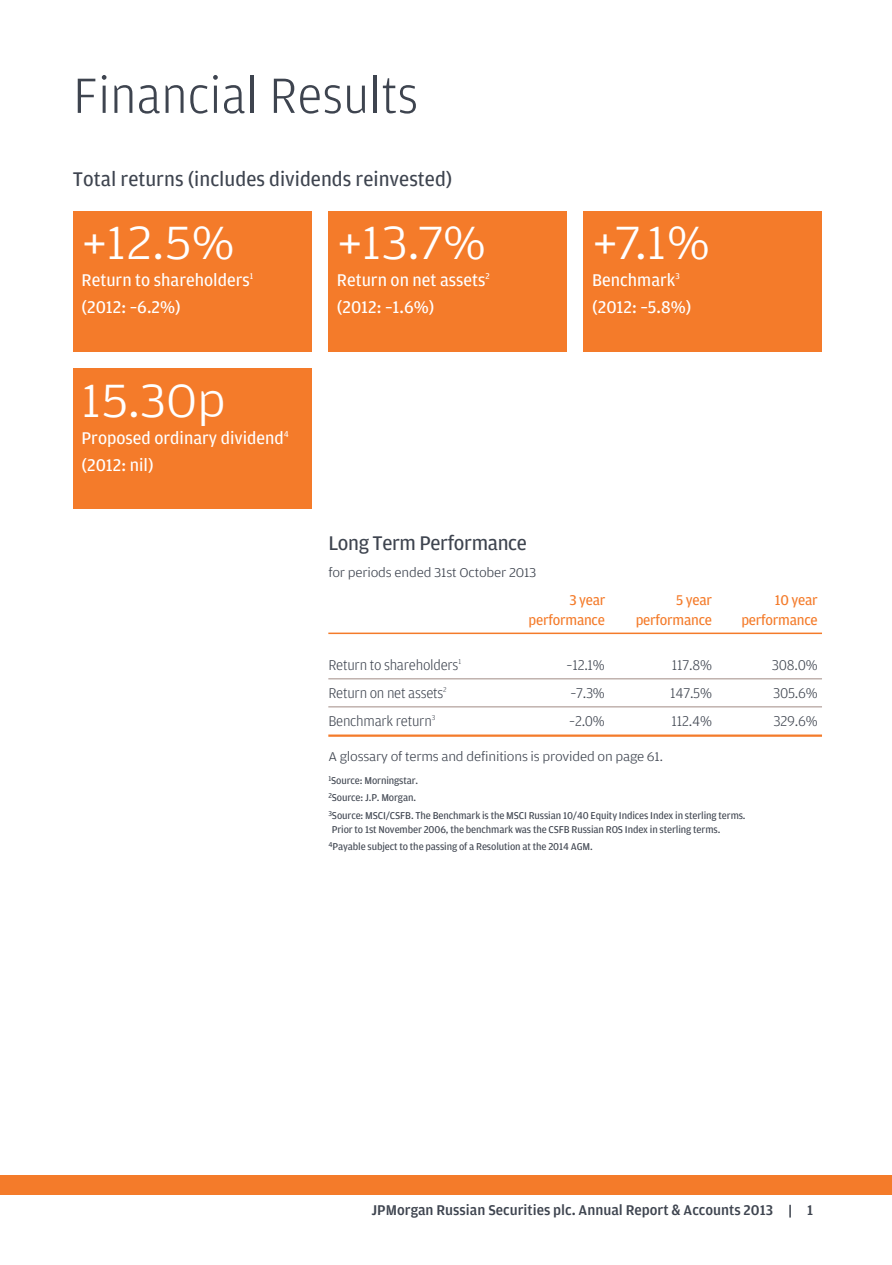
<style>
.page{position:relative;width:892px;height:1265px;background:#fff}
.page>*{position:absolute;margin:0;border:0;box-sizing:border-box;transform-origin:0 0}
.t1{font:300 52.5px "Amplitude";color:#3e444f}
.t2{font:300 49.5px "Amplitude Wide";color:#fff}
.t3{font:21px "Amplitude";color:#3e444f}
.t4{font:18px/27px "Amplitude";color:#fff}
.t5{font:300 15px "Amplitude";letter-spacing:-.015em;color:#3e444f}
.t6{font:500 15px "Amplitude";color:#3e444f}
.t7{font:15px "Amplitude";letter-spacing:-.015em;color:#f47b2a}
.t8{font:300 13.5px "Amplitude Wide";letter-spacing:-.015em;color:#3e444f}
.t9{font:10.5px/17.7px "Amplitude";letter-spacing:-.01em;color:#3e444f}
</style>
<div class="page">
<svg style="left:789px;top:1204px;width:1px;height:13px"></svg>
<div style="left:1px;top:1174px;width:890px;height:19px;background:#f47b2a"></div>
<div style="left:73px;top:211px;width:238px;height:140px;background:#f47b2a"></div>
<div style="left:73px;top:368px;width:238px;height:141px;background:#f47b2a"></div>
<div style="left:328px;top:211px;width:238px;height:140px;background:#f47b2a"></div>
<div style="left:583px;top:211px;width:238px;height:140px;background:#f47b2a"></div>
<hr style="left:328px;top:632px;width:493px;height:2px;background:#f47b2a">
<hr style="left:328px;top:678px;width:493px;height:1px;background:#a18b85">
<hr style="left:328px;top:706px;width:493px;height:1px;background:#a18b85">
<hr style="left:328px;top:734px;width:493px;height:2px;background:#f47b2a">
<p class="t1" style="left:73px;top:64px;width:346px">Financial Results</p>
<p class="t3" style="left:73px;top:166px;width:381px">Total returns (includes dividends reinvested)</p>
<p class="t2" style="left:81px;top:213px;width:154px">+12.5%</p>
<p class="t4" style="left:81px;top:267px;width:173px">Return to shareholders<sup>1 </sup>(2012: –6.2%)</p>
<p class="t2" style="left:337px;top:213px;width:151px">+13.7%</p>
<p class="t4" style="left:337px;top:267px;width:154px">Return on net assets<sup>2 </sup>(2012: –1.6%)</p>
<p class="t2" style="left:81px;top:371px;width:146px">15.30p</p>
<p class="t4" style="left:81px;top:424px;width:209px">Proposed ordinary dividend<sup>4 </sup>(2012: nil)</p>
<p class="t3" style="left:328px;top:530px;width:200px">Long Term Performance</p>
<p class="t8" style="left:328px;top:564px;width:209px">for periods ended 31st October 2013</p>
<p class="t2" style="left:592px;top:213px;width:119px">+7.1%</p>
<p class="t4" style="left:592px;top:267px;width:101px">Benchmark<sup>3 </sup>(2012: –5.8%)</p>
<p class="t7" style="left:569px;top:591px;width:37px">3 year</p>
<p class="t7" style="left:676px;top:591px;width:37px">5 year</p>
<p class="t7" style="left:774px;top:591px;width:44px">10 year</p>
<p class="t7" style="left:528px;top:611px;width:78px">performance</p>
<p class="t7" style="left:635px;top:611px;width:78px">performance</p>
<p class="t7" style="left:741px;top:611px;width:78px">performance</p>
<p class="t5" style="left:328px;top:656px;width:134px">Return to shareholders<sup>1</sup></p>
<p class="t5" style="left:566px;top:656px;width:40px">–12.1%</p>
<p class="t5" style="left:671px;top:656px;width:42px">117.8%</p>
<p class="t5" style="left:771px;top:656px;width:47px">308.0%</p>
<p class="t5" style="left:328px;top:684px;width:120px">Return on net assets<sup>2</sup></p>
<p class="t5" style="left:570px;top:684px;width:36px">–7.3%</p>
<p class="t5" style="left:670px;top:684px;width:43px">147.5%</p>
<p class="t5" style="left:772px;top:684px;width:46px">305.6%</p>
<p class="t5" style="left:328px;top:712px;width:108px">Benchmark return<sup>3</sup></p>
<p class="t5" style="left:569px;top:712px;width:37px">–2.0%</p>
<p class="t5" style="left:671px;top:712px;width:42px">112.4%</p>
<p class="t5" style="left:773px;top:712px;width:46px">329.6%</p>
<p class="t8" style="left:328px;top:748px;width:336px">A glossary of terms and definitions is provided on page 61.</p>
<p class="t9" style="left:328px;top:771px;width:418px"><sup>1</sup>Source: Morningstar.<br><sup>2</sup>Source: J.P. Morgan.<br><sup>3</sup>Source: MSCI/CSFB. The Benchmark is the MSCI Russian 10/40 Equity Indices Index in sterling terms.</p>
<p class="t9" style="left:328px;top:820px;width:393px;text-indent:3px">Prior to 1st November 2006, the benchmark was the CSFB Russian ROS Index in sterling terms.<br><sup>4</sup>Payable subject to the passing of a Resolution at the 2014 AGM.</p>
<p class="t6" style="left:371px;top:1200px;width:403px">JPMorgan Russian Securities plc. Annual Report &amp; Accounts 2013</p>
<p class="t6" style="left:806px;top:1200px;width:7px">1</p>
</div>
